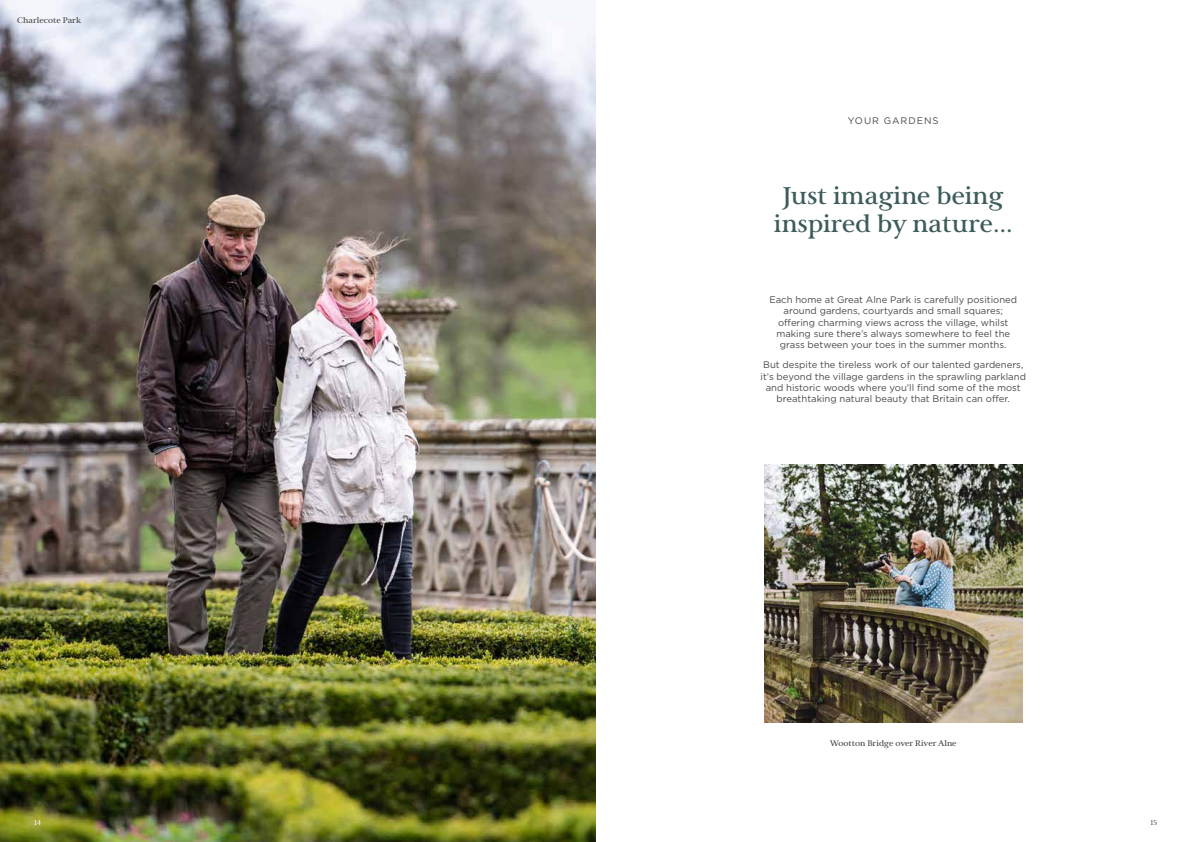
<style>
.page{position:relative;width:1191px;height:842px;background:#fff}
.page>*{position:absolute;margin:0;border:0;box-sizing:border-box;transform-origin:0 0}
.t1{font:500 24px/28.8px "Carrig Pro";color:#3d5b5b;text-align:center}
.t2{font:9.5px/11.4px "Gotham";color:#4a4a49;text-align:center}
.t3{font:9.5px "Gotham";letter-spacing:.1em;color:#4a4a49}
.t4{font:500 8px "Carrig Pro";color:#4a4a49}
.t5{font:7px "Carrig Pro";color:#fff}
.t6{font:7px "Carrig Pro";color:#4a4a49}
</style>
<div class="page">
<img style="left:0;top:0;width:595px;height:842px">
<img style="left:764px;top:465px;width:258px;height:258px">
<p class="t4" style="left:17px;top:15px;width:66px">Charlecote Park</p>
<p class="t3" style="left:847px;top:116px;width:92px">YOUR GARDENS</p>
<h1 class="t1" style="left:774px;top:181px;width:240px">Just imagine being inspired by nature…</h1>
<p class="t2" style="left:769px;top:293px;width:249px">Each home at Great Alne Park is carefully positioned around gardens, courtyards and small squares; offering charming views across the village, whilst making sure there’s always somewhere to feel the grass between your toes in the summer months.</p>
<p class="t2" style="left:760px;top:359px;width:267px">But despite the tireless work of our talented gardeners, it’s beyond the village gardens in the sprawling parkland and historic woods where you’ll find some of the most breathtaking natural beauty that Britain can offer.</p>
<p class="t4" style="left:829px;top:738px;width:128px">Wootton Bridge over River Alne</p>
<p class="t5" style="left:34px;top:817px;width:9px">14</p>
<p class="t6" style="left:1150px;top:817px;width:8px">15</p>
</div>
